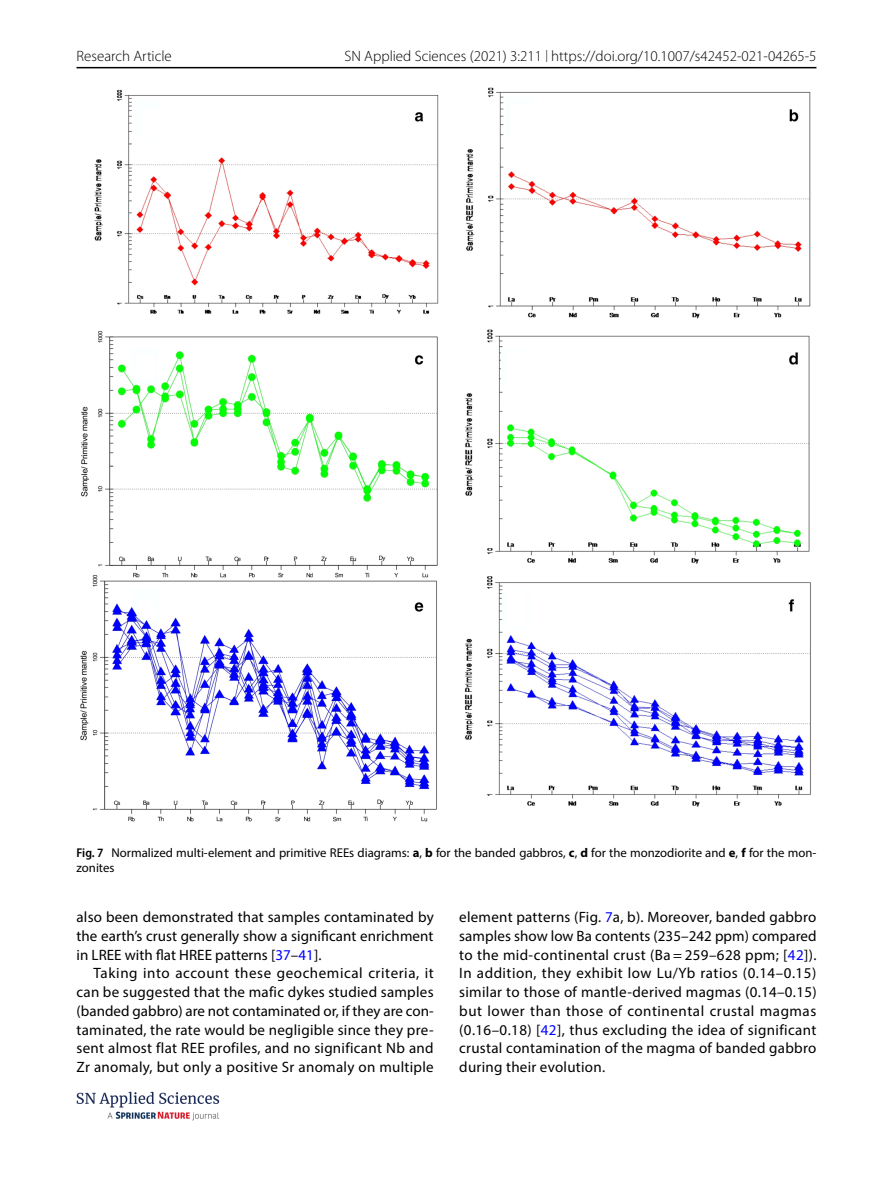
<style>
.page{position:relative;width:893px;height:1187px;background:#fff}
.page>*{position:absolute;margin:0;border:0;box-sizing:border-box;transform-origin:0 0}
.t1{font:15px/18.8px "Myriad Pro";letter-spacing:.02em;color:#000;text-align:justify}
.t2{font:300 15px "Myriad Pro";color:#000}
.t3{font:12.75px/15px "Myriad Pro";color:#000}
.s1{font-size:12px}
.s2{font-weight:600;font-stretch:semi-condensed}
.s3{font-weight:700}
.s4{color:#00f}
</style>
<div class="page">
<hr style="left:77px;top:67px;width:739px;height:1px;background:#000">
<img style="left:77px;top:1091px;width:143px;height:29px">
<img style="left:81px;top:87px;width:730px;height:735px">
<p class="t2" style="left:77px;top:47px;width:97px">Research Article</p>
<p class="t2" style="left:344px;top:47px;width:473px">SN Applied Sciences (2021) 3:211 <span class="s1">|</span> https://doi.org/10.1007/s42452-021-04265-5</p>
<p class="t3" style="left:77px;top:845px;width:741px"><span class="s2">Fig. 7</span> Normalized multi-element and primitive REEs diagrams: <span class="s3">a</span>, <span class="s3">b</span> for the banded gabbros, <span class="s3">c</span>, <span class="s3">d</span> for the monzodiorite and <span class="s3">e</span>, <span class="s3">f</span> for the mon&shy;zonites</p>
<p class="t1" style="left:77px;top:907px;width:359px">also been demonstrated that samples contaminated by the earth’s crust generally show a significant enrichment in LREE with flat HREE patterns [<span class="s4">37</span>–<span class="s4">41</span>].</p>
<p class="t1" style="left:77px;top:963px;width:359px;text-indent:17px">Taking into account these geochemical criteria, it can be suggested that the mafic dykes studied samples (banded gabbro) are not contaminated or, if they are con&shy;taminated, the rate would be negligible since they pre&shy;sent almost flat REE profiles, and no significant Nb and Zr anomaly, but only a positive Sr anomaly on multiple</p>
<p class="t1" style="left:459px;top:907px;width:359px">element patterns (Fig. <span class="s4">7</span>a, b). Moreover, banded gabbro samples show low Ba contents (235–242 ppm) compared to the mid-continental crust (Ba = 259–628 ppm; [<span class="s4">42</span>]).<br>In addition, they exhibit low Lu/Yb ratios (0.14–0.15) similar to those of mantle-derived magmas (0.14–0.15) but lower than those of continental crustal magmas (0.16–0.18) [<span class="s4">42</span>], thus excluding the idea of significant crustal contamination of the magma of banded gabbro during their evolution.</p>
</div>
